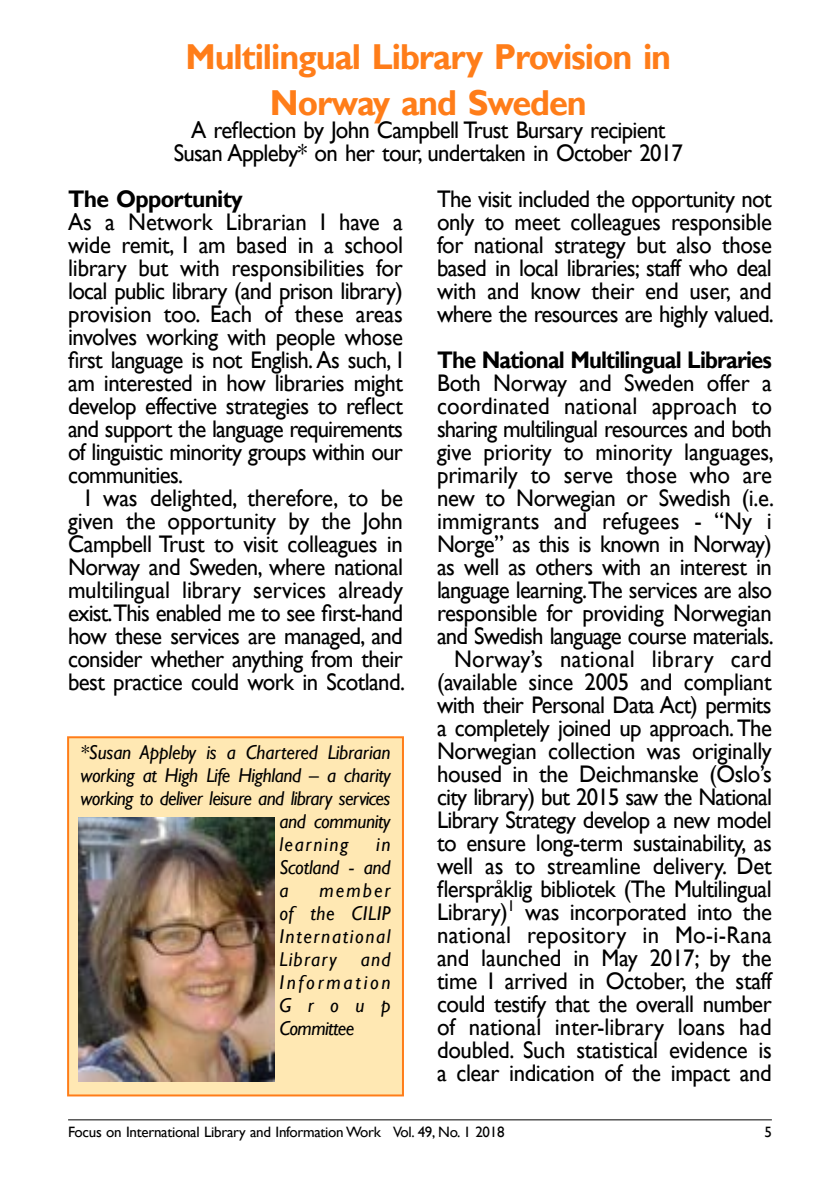
<style>
.page{position:relative;width:840px;height:1191px;background:#fff}
.page>*{position:absolute;margin:0;border:0;box-sizing:border-box;transform-origin:0 0}
.t1{font:700 36px/46px "Gill Sans";letter-spacing:-.03em;color:#ff7d19;text-align:center;scale:.95 1}
.t2{font:24px/23px "Gill Sans";letter-spacing:-.02em;color:#000;text-align:justify;scale:.95 1}
.t3{font:700 24px "Gill Sans";letter-spacing:-.04em;color:#000;scale:.92 1}
.t4{font:700 24px "Gill Sans";letter-spacing:-.04em;color:#000;scale:.95 1}
.t5{font:italic 20px/23px "Gill Sans";letter-spacing:-.015em;color:#000;text-align:justify}
.t6{font:italic 20px "Gill Sans";letter-spacing:.085em;color:#000}
.t7{font:15px "Gill Sans";letter-spacing:-.02em;color:#000}
</style>
<div class="page">
<hr style="left:68px;top:1119px;width:703px;height:1px;background:#000">
<div style="left:68px;top:737px;width:335px;height:358px;background:#ffe8b3"></div>
<div style="left:67px;top:736px;width:337px;height:360px;border:2px solid #ff7d19"></div>
<img style="left:79px;top:817px;width:195px;height:264px">
<h1 class="t1" style="left:185px;top:35px;width:512px">Multilingual Library Provision in<br>Norway and Sweden</h1>
<p class="t2" style="left:174px;top:119px;width:537px;text-align:center">A reflection by John Campbell Trust Bursary recipient<br>Susan Appleby* on her tour, undertaken in October 2017</p>
<p class="t4" style="left:68px;top:184px;width:185px">The Opportunity</p>
<p class="t2" style="left:68px;top:211px;width:354px">As a Network Librarian I have a wide remit, I am based in a school library but with responsibilities for local public library (and prison library) provision too. Each of these areas involves working with people whose first language is not English. As such, I am interested in how libraries might develop effective strategies to reflect and support the language requirements of linguistic minority groups within our communities.</p>
<p class="t2" style="left:68px;top:487px;width:356px;text-indent:17px">I was delighted, therefore, to be given the opportunity by the John Campbell Trust to visit colleagues in Norway and Sweden, where national multilingual library services already exist.This enabled me to see first-hand how these services are managed, and consider whether anything from their best practice could work in Scotland.</p>
<p class="t5" style="left:80px;top:741px;width:311px">*Susan Appleby is a Chartered Librarian</p>
<p class="t5" style="left:80px;top:764px;width:311px">working at High Life Highland – a charity</p>
<p class="t5" style="left:80px;top:787px;width:311px">working to deliver leisure and library services</p>
<p class="t5" style="left:279px;top:810px;width:113px">and community</p>
<p class="t6" style="left:279px;top:833px;width:71px">learning</p>
<p class="t5" style="left:279px;top:833px;width:113px;text-indent:97px">in Scotland - and a</p>
<p class="t5" style="left:279px;top:879px;width:113px;text-indent:40px">member of the CILIP International Library and Information Group Committee</p>
<p class="t2" style="left:437px;top:188px;width:356px">The visit included the opportunity not only to meet colleagues responsible for national strategy but also those based in local libraries; staff who deal with and know their end user, and where the resources are highly valued.</p>
<p class="t3" style="left:437px;top:345px;width:365px">The National Multilingual Libraries</p>
<p class="t2" style="left:437px;top:372px;width:356px;text-align:right">Both Norway and Sweden offer a coordinated national approach to sharing multilingual resources and both give priority to minority languages, primarily to serve those who are new to Norwegian or Swedish (i.e. immigrants and refugees - “Ny i Norge” as this is known in Norway) as well as others with an interest in language learning.The services are also responsible for providing Norwegian and Swedish language course materials.<br>Norway’s national library card (available since 2005 and compliant with their Personal Data Act) permits a completely joined up approach. The Norwegian collection was originally housed in the Deichmanske (Oslo’s city library) but 2015 saw the National Library Strategy develop a new model to ensure long-term sustainability, as well as to streamline delivery. Det flerspråklig bibliotek (The Multilingual Library)<sup>1</sup> was incorporated into the national repository in Mo-i-Rana and launched in May 2017; by the time I arrived in October, the staff could testify that the overall number of national inter-library loans had doubled. Such statistical evidence is a clear indication of the impact and</p>
<p class="t7" style="left:68px;top:1123px;width:437px">Focus on International Library and Information Work Vol. 49, No. 1 2018</p>
<p class="t7" style="left:764px;top:1123px;width:9px">5</p>
</div>
